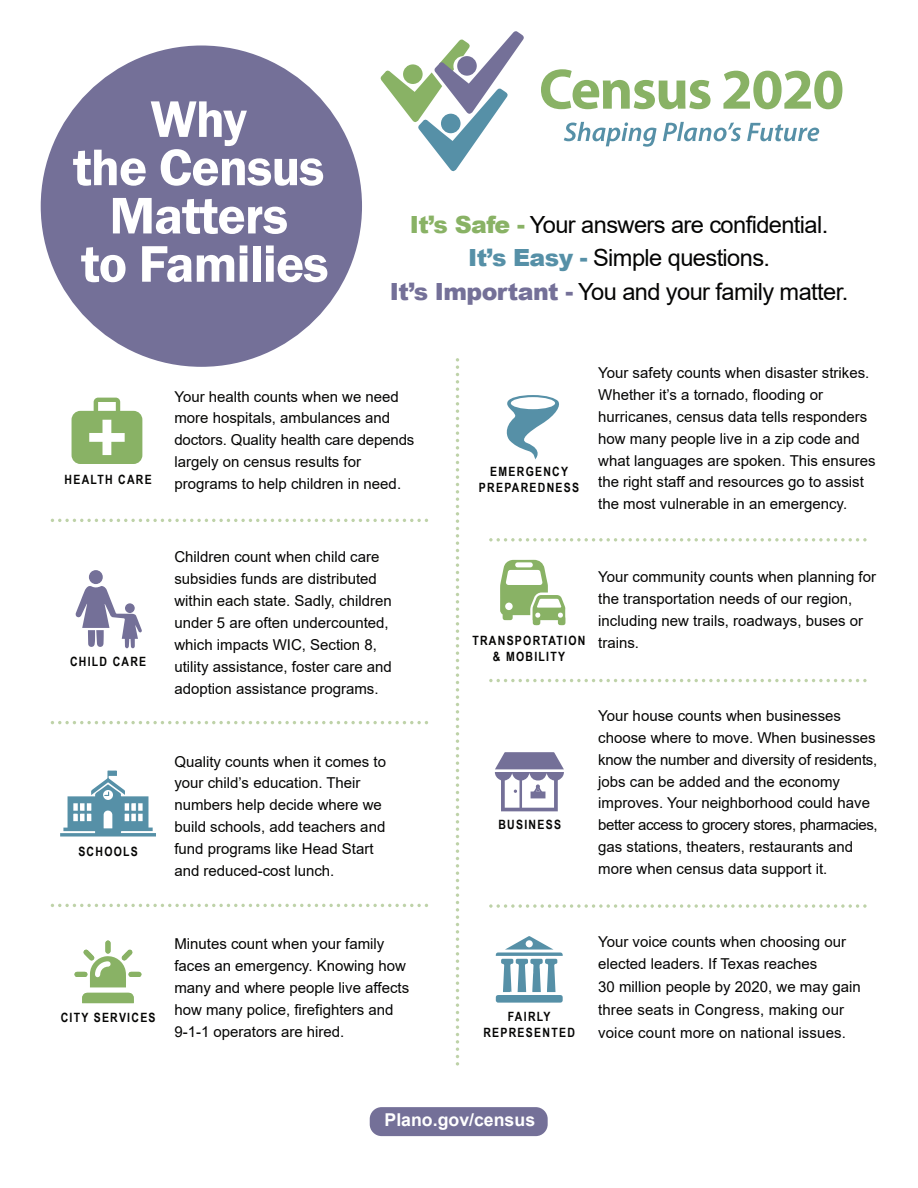
<style>
.page{position:relative;width:918px;height:1188px;background:#fff}
.page>*{position:absolute;margin:0;border:0;box-sizing:border-box;transform-origin:0 0}
.t1{font:600 53.25px/48.3px "Franklin Gothic";letter-spacing:-.02em;color:#fff;text-align:center}
.t2{font:23.7px/33.5px "Arial";letter-spacing:-.025em;color:#050504;text-align:center}
.t3{font:700 17.7px "Arial";color:#fff}
.t4{font:15px/21.9px "Arial";color:#050504}
.t5{font:700 12.75px/15.9px "Arial Narrow";letter-spacing:.1em;color:#050504;text-align:center}
.s1{font-weight:900;color:#89b265}
.s2{font-weight:900;color:#5690a7}
.s3{font-weight:900;color:#747098}
</style>
<div class="page">
<svg style="left:380px;top:31px;width:144px;height:141px"></svg>
<div style="left:457px;top:56px;width:20px;height:20px;background:#747098;border-radius:50%"></div>
<svg style="left:541px;top:69px;width:170px;height:40px"></svg>
<svg style="left:723px;top:71px;width:119px;height:38px"></svg>
<svg style="left:564px;top:122px;width:93px;height:25px"></svg>
<svg style="left:663px;top:122px;width:78px;height:19px"></svg>
<svg style="left:747px;top:123px;width:72px;height:18px"></svg>
<svg style="left:60px;top:770px;width:96px;height:67px"></svg>
<svg style="left:72px;top:398px;width:70px;height:66px"></svg>
<svg style="left:495px;top:752px;width:69px;height:59px"></svg>
<svg style="left:75px;top:941px;width:67px;height:62px"></svg>
<svg style="left:51px;top:721px;width:377px;height:3px"></svg>
<svg style="left:51px;top:519px;width:377px;height:3px"></svg>
<svg style="left:489px;top:538px;width:378px;height:3px"></svg>
<svg style="left:489px;top:679px;width:378px;height:3px"></svg>
<svg style="left:489px;top:904px;width:378px;height:4px"></svg>
<svg style="left:51px;top:904px;width:377px;height:3px"></svg>
<svg style="left:456px;top:358px;width:3px;height:708px"></svg>
<div style="left:370px;top:1107px;width:178px;height:29px;background:#747098;border-radius:12px"></div>
<div style="left:41px;top:46px;width:321px;height:321px;background:#747098;border-radius:50%"></div>
<div style="left:89px;top:570px;width:14px;height:14px;background:#747098;border-radius:50%"></div>
<svg style="left:75px;top:586px;width:67px;height:62px"></svg>
<div style="left:125px;top:603px;width:10px;height:10px;background:#747098;border-radius:50%"></div>
<svg style="left:506px;top:395px;width:53px;height:64px"></svg>
<svg style="left:496px;top:936px;width:67px;height:67px"></svg>
<svg style="left:500px;top:560px;width:65px;height:65px"></svg>
<h1 class="t1" style="left:73px;top:94px;width:257px">Why<br>the Census<br>Matters<br>to Families</h1>
<h2 class="t2" style="left:390px;top:208px;width:460px"><span class="s1">It’s Safe -</span> Your answers are confidential.<br><span class="s2">It’s Easy -</span> Simple questions.<br><span class="s3">It’s Important -</span> You and your family matter.</h2>
<p class="t5" style="left:65px;top:471px;width:89px">HEALTH CARE</p>
<p class="t4" style="left:174px;top:385px;width:242px">Your health counts when we need more hospitals, ambulances and doctors. Quality health care depends largely on census results for programs to help children in need.</p>
<p class="t5" style="left:70px;top:653px;width:78px">CHILD CARE</p>
<p class="t5" style="left:78px;top:844px;width:61px">SCHOOLS</p>
<p class="t4" style="left:174px;top:546px;width:219px">Children count when child care subsidies funds are distributed within each state. Sadly, children under 5 are often undercounted, which impacts WIC, Section 8, utility assistance, foster care and adoption assistance programs.</p>
<p class="t4" style="left:174px;top:750px;width:213px">Quality counts when it comes to your child’s education. Their numbers help decide where we build schools, add teachers and fund programs like Head Start and reduced-cost lunch.</p>
<p class="t5" style="left:61px;top:1009px;width:96px">CITY SERVICES</p>
<p class="t4" style="left:174px;top:933px;width:236px">Minutes count when your family faces an emergency. Knowing how many and where people live affects how many police, firefighters and<br>9-1-1 operators are hired.</p>
<p class="t5" style="left:479px;top:464px;width:102px">EMERGENCY<br>PREPAREDNESS</p>
<p class="t4" style="left:598px;top:362px;width:279px">Your safety counts when disaster strikes.<br>Whether it’s a tornado, flooding or hurricanes, census data tells responders how many people live in a zip code and what languages are spoken. This ensures the right staff and resources go to assist the most vulnerable in an emergency.</p>
<p class="t5" style="left:472px;top:632px;width:115px">TRANSPORTATION &amp; MOBILITY</p>
<p class="t4" style="left:598px;top:566px;width:279px">Your community counts when planning for the transportation needs of our region, including new trails, roadways, buses or trains.</p>
<p class="t5" style="left:498px;top:817px;width:64px">BUSINESS</p>
<p class="t4" style="left:598px;top:705px;width:281px">Your house counts when businesses choose where to move. When businesses know the number and diversity of residents, jobs can be added and the economy improves. Your neighborhood could have better access to grocery stores, pharmacies, gas stations, theaters, restaurants and more when census data support it.</p>
<p class="t5" style="left:483px;top:1008px;width:93px">FAIRLY<br>REPRESENTED</p>
<p class="t4" style="left:598px;top:931px;width:264px;line-height:22.6px">Your voice counts when choosing our elected leaders. If Texas reaches<br>30 million people by 2020, we may gain three seats in Congress, making our voice count more on national issues.</p>
<p class="t3" style="left:385px;top:1110px;width:152px">Plano.gov/census</p>
</div>
